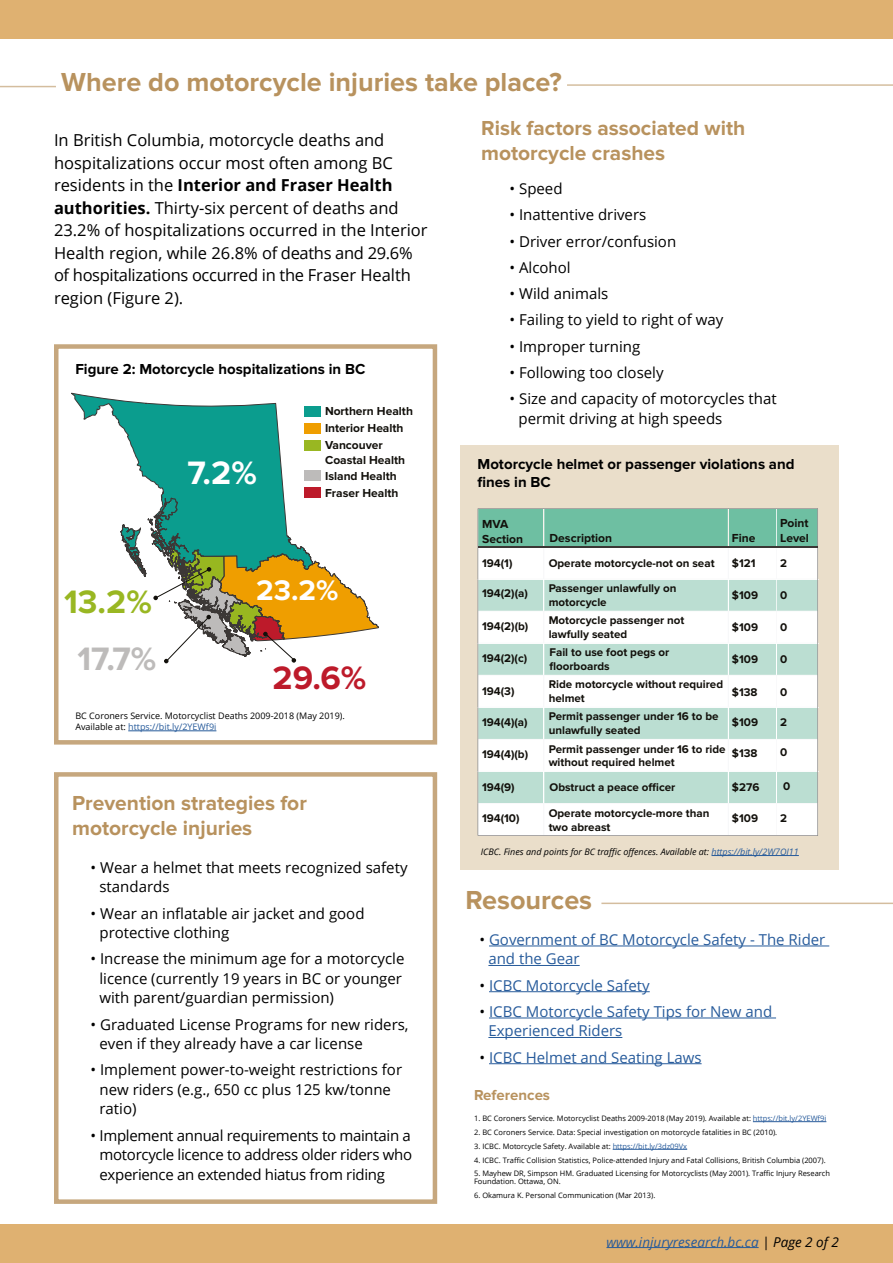
<style>
.page{position:relative;width:893px;height:1263px;background:#fff}
.page>*{position:absolute;margin:0;border:0;box-sizing:border-box;transform-origin:0 0}
.t1{font:700 33.6px "Proxima Nova";color:#99b722}
.t2{font:700 33.6px "Proxima Nova";color:#bdbbba}
.t3{font:700 33.6px "Proxima Nova";color:#bd1a2a}
.t4{font:700 33.6px "Proxima Nova";color:#fff}
.t5{font:700 29.4px "Proxima Nova";color:#fff}
.t6{font:700 27px "Proxima Nova";color:#b8925e}
.t7{font:700 21px/25.2px "Proxima Nova";color:#b8925e}
.t8{font:700 16.95px "Proxima Nova";color:#12100b}
.t9{font:16.5px/22.5px "Open Sans";color:#000}
.t10{font:15px/19.5px "Open Sans";color:#000}
.t11{font:15px/19.5px "Open Sans";color:#275b9b}
.t12{font:700 15px/18px "Proxima Nova";color:#000}
.t13{font:700 15px "Proxima Nova";color:#b8925e}
.t14{font:italic 13.5px "Open Sans";color:#275b9b}
.t15{font:700 12px/14.4px "Proxima Nova";color:#12100b}
.t16{font:700 11.55px/18px "Proxima Nova";color:#12100b}
.t17{font:9px/10.8px "Open Sans";color:#000}
.t18{font:italic 9px "Open Sans";color:#000}
.t19{font:7.5px/7.8px "Open Sans";color:#000}
.s1{font-weight:700}
.s2{color:#275b9b}
.s3{color:#000}
</style>
<div class="page">
<div style="left:54px;top:344px;width:383px;height:401px;border:4px solid #b8925e"></div>
<div style="left:460px;top:446px;width:379px;height:424px;background:#eadeca"></div>
<div style="left:0;top:0;width:893px;height:38px;background:#dfb171"></div>
<div style="left:0;top:1225px;width:893px;height:38px;background:#dfb171"></div>
<div style="left:54px;top:772px;width:383px;height:432px;border:4px solid #b8925e"></div>
<hr style="left:489px;top:945px;width:340px;height:1px;background:#275b9b">
<hr style="left:488px;top:965px;width:92px;height:1px;background:#275b9b">
<hr style="left:489px;top:991px;width:161px;height:1px;background:#275b9b">
<hr style="left:489px;top:1017px;width:287px;height:1px;background:#275b9b">
<hr style="left:488px;top:1037px;width:134px;height:1px;background:#275b9b">
<hr style="left:489px;top:1063px;width:213px;height:1px;background:#275b9b">
<hr style="left:753px;top:1121px;width:73px;height:1px;background:#275b9b">
<hr style="left:613px;top:1149px;width:74px;height:1px;background:#275b9b">
<hr style="left:567px;top:84px;width:326px;height:2px;background:#b8925e">
<hr style="left:0;top:86px;width:56px;height:1px;background:#b8925e">
<hr style="left:606px;top:1247px;width:153px;height:1px;background:#275b9b">
<hr style="left:601px;top:902px;width:292px;height:2px;background:#b8925e">
<svg style="left:478px;top:508px;width:340px;height:328px;background:#d4eae2"></svg>
<hr style="left:478px;top:546px;width:340px;height:2px;background:#3b3735">
<hr style="left:711px;top:855px;width:88px;height:1px;background:#275b9b">
<svg style="left:71px;top:393px;width:308px;height:270px"></svg>
<div style="left:305px;top:406px;width:16px;height:10px;background:#0b9d8e"></div>
<div style="left:305px;top:423px;width:16px;height:10px;background:#ef9e00"></div>
<div style="left:305px;top:440px;width:16px;height:11px;background:#99b722"></div>
<div style="left:304px;top:470px;width:16px;height:10px;background:#bdbbba"></div>
<div style="left:304px;top:488px;width:16px;height:10px;background:#bd1a2a"></div>
<hr style="left:128px;top:730px;width:88px;height:1px;background:#275b9b">
<h3 class="t6" style="left:61px;top:66px;width:502px">Where do motorcycle injuries take place?</h3>
<p class="t9" style="left:54px;top:129px;width:375px">In British Columbia, motorcycle deaths and hospitalizations occur most often among BC residents in the <span class="s1">Interior and Fraser Health authorities.</span> Thirty-six percent of deaths and 23.2% of hospitalizations occurred in the Interior Health region, while 26.8% of deaths and 29.6% of hospitalizations occurred in the Fraser Health region (Figure 2).</p>
<p class="t8" style="left:67px;top:355px;width:333px">Figure 2: Motorcycle Hospitalizations in BC</p>
<p class="t15" style="left:325px;top:402px;width:89px;line-height:17.4px">Northern Health<br>Interior Health<br>Vancouver</p>
<p class="t15" style="left:325px;top:452px;width:82px;line-height:15.9px">Coastal Health<br>Island Health</p>
<p class="t15" style="left:325px;top:486px;width:75px">Fraser Health</p>
<p class="t12" style="left:75px;top:360px;width:291px">Figure 2: Motorcycle hospitalizations in BC</p>
<h1 class="t4" style="left:187px;top:453px;width:71px">7.2%</h1>
<h1 class="t1" style="left:64px;top:582px;width:89px">13.2%</h1>
<h1 class="t2" style="left:77px;top:639px;width:80px">17.7%</h1>
<h2 class="t5" style="left:256px;top:573px;width:84px">23.2%</h2>
<h1 class="t3" style="left:273px;top:658px;width:95px">29.6%</h1>
<p class="t17" style="left:75px;top:710px;width:271px">BC Coroners Service. Motorcyclist Deaths 2009-2018 (May 2019).<br>Available at: <span class="s2">https://bit.ly/2YEWf9i</span></p>
<h3 class="t7" style="left:72px;top:790px;width:236px">Prevention strategies for motorcycle injuries</h3>
<p class="t10" style="left:100px;top:857px;width:310px;text-indent:-9px">• Wear a helmet that meets recognized safety standards</p>
<p class="t10" style="left:100px;top:903px;width:267px;text-indent:-9px">• Wear an inflatable air jacket and good protective clothing</p>
<p class="t10" style="left:100px;top:949px;width:306px;text-indent:-9px">• Increase the minimum age for a motorcycle licence (currently 19 years in BC or younger with parent/guardian permission)</p>
<p class="t10" style="left:100px;top:1014px;width:311px;text-indent:-9px">• Graduated License Programs for new riders, even if they already have a car license</p>
<p class="t10" style="left:100px;top:1060px;width:304px;text-indent:-9px">• Implement power-to-weight restrictions for new riders (e.g., 650 cc plus 125 kw/tonne ratio)</p>
<p class="t10" style="left:100px;top:1125px;width:314px;text-align:justify;text-indent:-9px">• Implement annual requirements to maintain a motorcycle licence to address older riders who experience an extended hiatus from riding</p>
<h3 class="t7" style="left:481px;top:116px;width:266px">Risk factors associated with motorcycle crashes</h3>
<p class="t10" style="left:510px;top:179px;width:54px">• Speed</p>
<p class="t10" style="left:510px;top:205px;width:138px">• Inattentive drivers</p>
<p class="t10" style="left:510px;top:231px;width:168px">• Driver error/confusion</p>
<p class="t10" style="left:510px;top:257px;width:63px">• Alcohol</p>
<p class="t10" style="left:510px;top:284px;width:100px">• Wild animals</p>
<p class="t10" style="left:510px;top:310px;width:215px">• Failing to yield to right of way</p>
<p class="t10" style="left:510px;top:336px;width:132px">• Improper turning</p>
<p class="t10" style="left:510px;top:362px;width:156px">• Following too closely</p>
<p class="t10" style="left:518px;top:389px;width:260px;text-indent:-9px">• Size and capacity of motorcycles that permit driving at high speeds</p>
<p class="t12" style="left:478px;top:456px;width:319px">Motorcycle helmet or passenger violations and fines in BC</p>
<p class="t15" style="left:482px;top:517px;width:42px">MVA<br>Section</p>
<p class="t16" style="left:482px;top:554px;width:32px">194(1)</p>
<p class="t16" style="left:482px;top:585px;width:47px">194(2)(a)</p>
<p class="t16" style="left:482px;top:617px;width:48px">194(2)(b)</p>
<p class="t16" style="left:482px;top:649px;width:47px">194(2)(c)</p>
<p class="t16" style="left:482px;top:682px;width:34px">194(3)</p>
<p class="t16" style="left:482px;top:714px;width:47px">194(4)(a)</p>
<p class="t16" style="left:482px;top:746px;width:48px">194(4)(b)</p>
<p class="t16" style="left:482px;top:778px;width:34px">194(9)</p>
<p class="t16" style="left:482px;top:810px;width:39px">194(10)</p>
<p class="t15" style="left:550px;top:531px;width:64px">Description</p>
<p class="t15" style="left:732px;top:531px;width:25px">Fine</p>
<p class="t16" style="left:732px;top:554px;width:25px">$121</p>
<p class="t16" style="left:732px;top:587px;width:28px">$109</p>
<p class="t16" style="left:732px;top:619px;width:28px">$109</p>
<p class="t16" style="left:732px;top:650px;width:28px">$109</p>
<p class="t16" style="left:732px;top:683px;width:27px">$138</p>
<p class="t16" style="left:732px;top:714px;width:28px">$109</p>
<p class="t16" style="left:732px;top:745px;width:27px">$138</p>
<p class="t16" style="left:732px;top:778px;width:29px">$276</p>
<p class="t16" style="left:732px;top:810px;width:28px">$109</p>
<p class="t16" style="left:549px;top:550px;width:167px;line-height:25.2px">Operate motorcycle-not on seat<br>Passenger unlawfully on</p>
<p class="t16" style="left:549px;top:593px;width:137px">motorcycle<br>Motorcycle passenger not</p>
<p class="t16" style="left:549px;top:625px;width:122px">lawfully seated<br>Fail to use foot pegs or</p>
<p class="t16" style="left:549px;top:657px;width:176px;line-height:18.6px">floorboards<br>Ride motorcycle without required</p>
<p class="t16" style="left:549px;top:689px;width:171px">helmet<br>Permit passenger under 16 to be</p>
<p class="t16" style="left:549px;top:721px;width:179px;line-height:18.6px">unlawfully seated<br>Permit passenger under 16 to ride</p>
<p class="t16" style="left:549px;top:750px;width:128px;line-height:24.8px">without required helmet<br>Obstruct a peace o cer</p>
<p class="t16" style="left:549px;top:806px;width:162px;line-height:14px">Operate motorcycle-more than two abreast</p>
<p class="t15" style="left:780px;top:516px;width:30px">Point<br>Level</p>
<p class="t16" style="left:780px;top:554px;width:8px">2</p>
<p class="t16" style="left:780px;top:587px;width:9px">0</p>
<p class="t16" style="left:780px;top:618px;width:9px">0</p>
<p class="t16" style="left:780px;top:650px;width:9px">0</p>
<p class="t16" style="left:780px;top:683px;width:9px">0</p>
<p class="t16" style="left:780px;top:714px;width:8px">2</p>
<p class="t16" style="left:780px;top:743px;width:9px">0</p>
<p class="t16" style="left:783px;top:778px;width:9px">0</p>
<p class="t16" style="left:780px;top:810px;width:8px">2</p>
<p class="t18" style="left:481px;top:845px;width:320px">ICBC. Fines and points for BC traffic offences. Available at: <span class="s2">https://bit.ly/2W7OI11</span></p>
<h3 class="t6" style="left:466px;top:885px;width:128px">Resources</h3>
<p class="t11" style="left:488px;top:929px;width:338px;text-indent:-9px"><span class="s3">•</span> Government of BC Motorcycle Safety - The Rider and the Gear</p>
<p class="t11" style="left:479px;top:975px;width:172px"><span class="s3">•</span> ICBC Motorcycle Safety</p>
<p class="t11" style="left:488px;top:1001px;width:285px;text-indent:-9px"><span class="s3">•</span> ICBC Motorcycle Safety Tips for New and<br>Experienced Riders</p>
<p class="t11" style="left:479px;top:1047px;width:224px"><span class="s3">•</span> ICBC Helmet and Seating Laws</p>
<p class="t13" style="left:474px;top:1087px;width:78px">References</p>
<p class="t19" style="left:474px;top:1114px;width:354px">1. BC Coroners Service. Motorcyclist Deaths 2009-2018 (May 2019). Available at: <span class="s2">https://bit.ly/2YEWf9i</span></p>
<p class="t19" style="left:474px;top:1128px;width:305px">2. BC Coroners Service. Data: Special investigation on motorcycle fatalities in BC (2010).</p>
<p class="t19" style="left:474px;top:1142px;width:215px">3. ICBC. Motorcycle Safety. Available at: <span class="s2">https://bit.ly/3dz09Vx</span></p>
<p class="t19" style="left:474px;top:1156px;width:353px">4. ICBC. Traffic Collision Statistics, Police-attended Injury and Fatal Collisions, British Columbia (2007).</p>
<p class="t19" style="left:474px;top:1169px;width:357px">5. Mayhew DR, Simpson HM. Graduated Licensing for Motorcyclists (May 2001). Traffic Injury Research<br>Foundation. Ottawa, ON.</p>
<p class="t19" style="left:474px;top:1191px;width:183px">6. Okamura K. Personal Communication (Mar 2013).</p>
<p class="t14" style="left:606px;top:1232px;width:234px">www.injuryresearch.bc.ca <span class="s3">| Page 2 of 2</span></p>
</div>
